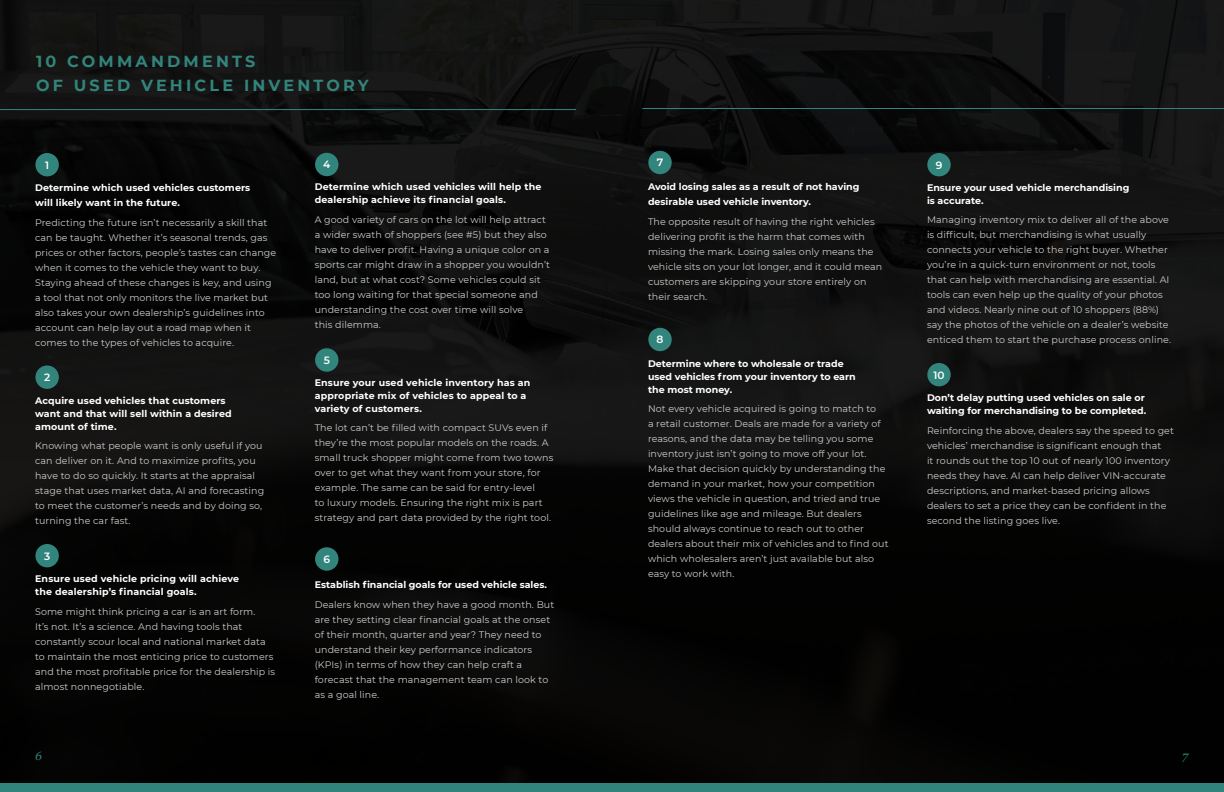
<style>
.page{position:relative;width:1224px;height:792px;background:#fff}
.page>*{position:absolute;margin:0;border:0;box-sizing:border-box;transform-origin:0 0}
.t1{font:700 16px/24px "Montserrat";letter-spacing:.2em;color:#32857c}
.t2{font:italic 12px "Georgia";color:#32857c}
.t3{font:600 10.6px "Montserrat";color:#fff}
.t4{font:9.5px/15px "Montserrat";letter-spacing:.01em;color:#cccccb}
.t5{font:700 9.5px/13px "Montserrat";letter-spacing:.005em;color:#fff}
</style>
<div class="page">
<div style="left:0;top:0;width:1224px;height:792px;background:linear-gradient(to right,#0a0a0a,#0d0d0d)"></div>
<div style="left:35px;top:153px;width:24px;height:23px;background:#32857c;border-radius:50%"></div>
<div style="left:35px;top:365px;width:24px;height:24px;background:#32857c;border-radius:50%"></div>
<div style="left:35px;top:544px;width:24px;height:23px;background:#32857c;border-radius:50%"></div>
<div style="left:315px;top:153px;width:23px;height:23px;background:#32857c;border-radius:50%"></div>
<div style="left:315px;top:348px;width:23px;height:24px;background:#32857c;border-radius:50%"></div>
<div style="left:315px;top:547px;width:23px;height:24px;background:#32857c;border-radius:50%"></div>
<hr style="left:0;top:109px;width:576px;height:1px;background:#32857c">
<hr style="left:642px;top:108px;width:582px;height:1px;background:#32857c">
<div style="left:0;top:783px;width:1224px;height:9px;background:#31847b"></div>
<div style="left:648px;top:151px;width:24px;height:23px;background:#32857c;border-radius:50%"></div>
<div style="left:648px;top:328px;width:24px;height:23px;background:#32857c;border-radius:50%"></div>
<div style="left:927px;top:153px;width:24px;height:23px;background:#32857c;border-radius:50%"></div>
<div style="left:927px;top:363px;width:24px;height:23px;background:#32857c;border-radius:50%"></div>
<h1 class="t1" style="left:36px;top:49px;width:334px">10 COMMANDMENTS<br>OF USED VEHICLE INVENTORY</h1>
<p class="t3" style="left:45px;top:157px;width:6px">1</p>
<p class="t5" style="left:35px;top:180px;width:217px;line-height:15px">Determine which used vehicles customers will likely want in the future.</p>
<p class="t4" style="left:35px;top:215px;width:243px">Predicting the future isn’t necessarily a skill that can be taught. Whether it’s seasonal trends, gas prices or other factors, people’s tastes can change when it comes to the vehicle they want to buy.<br>Staying ahead of these changes is key, and using a tool that not only monitors the live market but also takes your own dealership’s guidelines into account can help lay out a road map when it comes to the types of vehicles to acquire.</p>
<p class="t3" style="left:44px;top:370px;width:8px">2</p>
<p class="t5" style="left:35px;top:394px;width:198px">Acquire used vehicles that customers want and that will sell within a desired amount of time.</p>
<p class="t4" style="left:35px;top:438px;width:231px">Knowing what people want is only useful if you can deliver on it. And to maximize profits, you have to do so quickly. It starts at the appraisal stage that uses market data, AI and forecasting to meet the customer’s needs and by doing so, turning the car fast.</p>
<p class="t3" style="left:44px;top:548px;width:8px">3</p>
<p class="t5" style="left:35px;top:572px;width:206px">Ensure used vehicle pricing will achieve the dealership’s financial goals.</p>
<p class="t4" style="left:35px;top:604px;width:242px">Some might think pricing a car is an art form.<br>It’s not. It’s a science. And having tools that constantly scour local and national market data to maintain the most enticing price to customers and the most profitable price for the dealership is almost nonnegotiable.</p>
<p class="t3" style="left:323px;top:157px;width:9px">4</p>
<p class="t5" style="left:315px;top:180px;width:228px">Determine which used vehicles will help the dealership achieve its financial goals.</p>
<p class="t4" style="left:315px;top:211px;width:237px">A good variety of cars on the lot will help attract a wider swath of shoppers (see #5) but they also have to deliver profit. Having a unique color on a sports car might draw in a shopper you wouldn’t land, but at what cost? Some vehicles could sit too long waiting for that special someone and understanding the cost over time will solve<br>this dilemma.</p>
<p class="t3" style="left:324px;top:353px;width:8px">5</p>
<p class="t5" style="left:315px;top:375px;width:217px">Ensure your used vehicle inventory has an appropriate mix of vehicles to appeal to a variety of customers.</p>
<p class="t4" style="left:315px;top:420px;width:240px">The lot can’t be filled with compact SUVs even if they’re the most popular models on the roads. A small truck shopper might come from two towns over to get what they want from your store, for example. The same can be said for entry-level<br>to luxury models. Ensuring the right mix is part strategy and part data provided by the right tool.</p>
<p class="t3" style="left:323px;top:552px;width:8px">6</p>
<p class="t5" style="left:315px;top:578px;width:234px">Establish financial goals for used vehicle sales.</p>
<p class="t4" style="left:315px;top:596px;width:241px">Dealers know when they have a good month. But are they setting clear financial goals at the onset of their month, quarter and year? They need to understand their key performance indicators (KPIs) in terms of how they can help craft a forecast that the management team can look to as a goal line.</p>
<p class="t3" style="left:657px;top:155px;width:8px">7</p>
<p class="t5" style="left:648px;top:179px;width:213px;line-height:15px">Avoid losing sales as a result of not having desirable used vehicle inventory.</p>
<p class="t4" style="left:648px;top:213px;width:236px">The opposite result of having the right vehicles delivering profit is the harm that comes with missing the mark. Losing sales only means the vehicle sits on your lot longer, and it could mean customers are skipping your store entirely on their search.</p>
<p class="t3" style="left:657px;top:332px;width:8px">8</p>
<p class="t5" style="left:648px;top:356px;width:209px">Determine where to wholesale or trade used vehicles from your inventory to earn the most money.</p>
<p class="t4" style="left:648px;top:401px;width:242px">Not every vehicle acquired is going to match to<br>a retail customer. Deals are made for a variety of reasons, and the data may be telling you some inventory just isn’t going to move off your lot.<br>Make that decision quickly by understanding the demand in your market, how your competition views the vehicle in question, and tried and true guidelines like age and mileage. But dealers should always continue to reach out to other dealers about their mix of vehicles and to find out which wholesalers aren’t just available but also easy to work with.</p>
<p class="t3" style="left:936px;top:157px;width:8px">9</p>
<p class="t5" style="left:927px;top:181px;width:204px">Ensure your used vehicle merchandising is accurate.</p>
<p class="t4" style="left:927px;top:212px;width:246px">Managing inventory mix to deliver all of the above is difficult, but merchandising is what usually connects your vehicle to the right buyer. Whether you’re in a quick-turn environment or not, tools that can help with merchandising are essential. AI tools can even help up the quality of your photos and videos. Nearly nine out of 10 shoppers (88%) say the photos of the vehicle on a dealer’s website enticed them to start the purchase process online.</p>
<p class="t3" style="left:933px;top:367px;width:13px">10</p>
<p class="t5" style="left:927px;top:391px;width:221px">Don’t delay putting used vehicles on sale or waiting for merchandising to be completed.</p>
<p class="t4" style="left:927px;top:423px;width:249px">Reinforcing the above, dealers say the speed to get vehicles’ merchandise is significant enough that<br>it rounds out the top 10 out of nearly 100 inventory needs they have. AI can help deliver VIN-accurate descriptions, and market-based pricing allows dealers to set a price they can be confident in the second the listing goes live.</p>
<p class="t2" style="left:35px;top:747px;width:8px">6</p>
<p class="t2" style="left:1182px;top:748px;width:7px">7</p>
</div>
